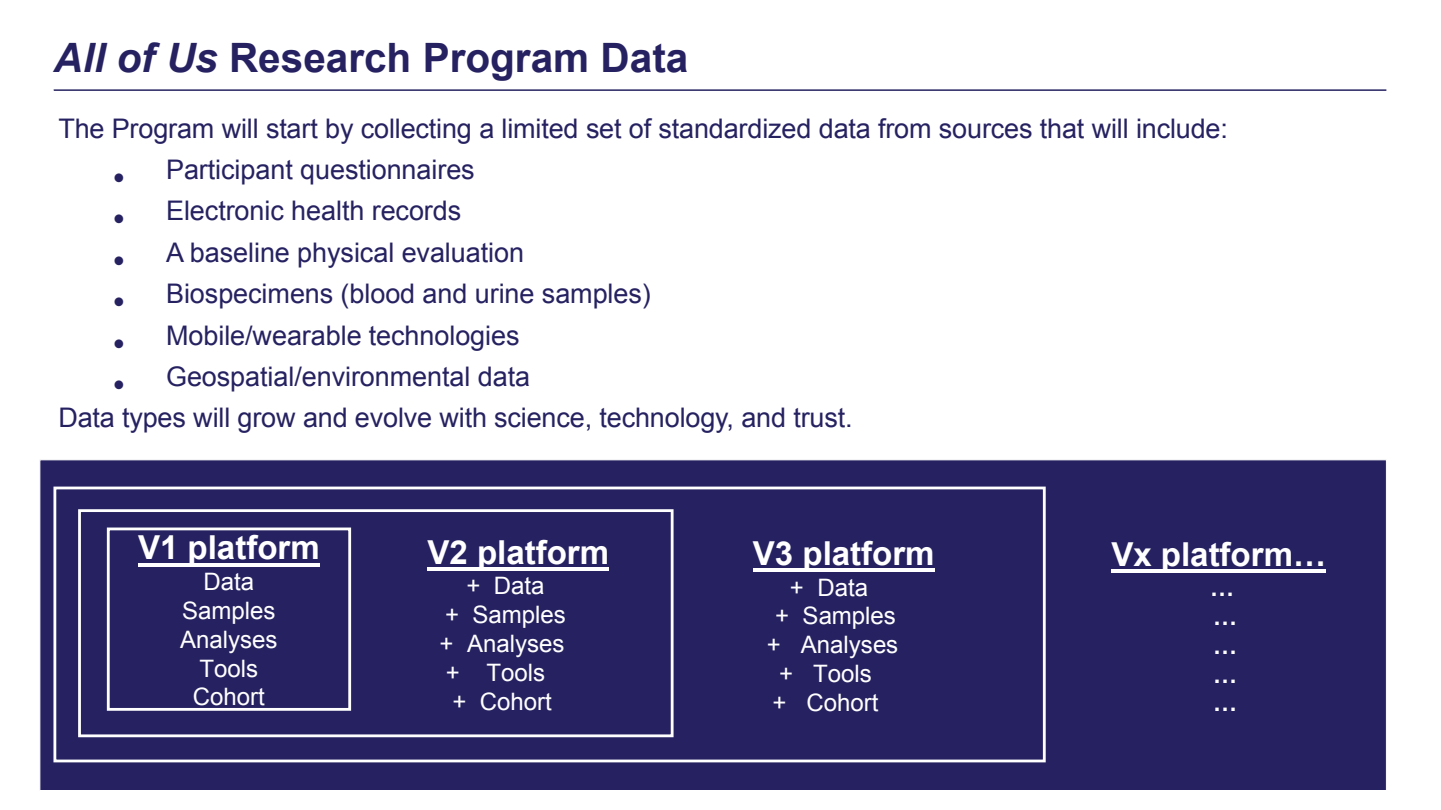
<style>
.page{position:relative;width:1441px;height:810px;background:#fff}
.page>*{position:absolute;margin:0;border:0;box-sizing:border-box;transform-origin:0 0}
.t1{font:700 40.5px "Arial";color:#262261}
.t2{font:700 33px "Arial";color:#fff}
.t3{font:27px "Arial";letter-spacing:-.005em;color:#262261}
.t4{font:24px "Arial";color:#fff}
.t5{font:700 24px "Arial";color:#fff}
.s1{font-style:italic}
.s2{font-family:"Microsoft Jheng Hei";font-size:31.05px}
</style>
<div class="page">
<hr style="left:54px;top:90px;width:1332px;height:1px;background:#262261">
<div style="left:39px;top:459px;width:1347px;height:332px;background:#262261;border:1px solid #fff"></div>
<hr style="left:1111px;top:569px;width:214px;height:4px;background:#fff">
<div style="left:53px;top:487px;width:992px;height:275px;background:#262261;border:3px solid #fff"></div>
<hr style="left:752px;top:568px;width:182px;height:4px;background:#fff">
<div style="left:78px;top:509px;width:595px;height:228px;background:#262261;border:3px solid #fff"></div>
<hr style="left:427px;top:567px;width:182px;height:4px;background:#fff">
<div style="left:107px;top:528px;width:244px;height:183px;background:#262261;border:3px solid #fff"></div>
<hr style="left:138px;top:563px;width:182px;height:4px;background:#fff">
<h1 class="t1" style="left:54px;top:31px;width:636px"><span class="s1">All of Us</span> Research Program Data</h1>
<p class="t3" style="left:58px;top:110px;width:1170px">The Program will start by collecting a limited set of standardized data from sources that will include:</p>
<p class="t3" style="left:112px;top:152px;width:364px"><span class="s2">•</span> Participant questionnaires</p>
<p class="t3" style="left:112px;top:193px;width:351px"><span class="s2">•</span> Electronic health records</p>
<p class="t3" style="left:112px;top:235px;width:413px"><span class="s2">•</span> A baseline physical evaluation</p>
<p class="t3" style="left:112px;top:276px;width:540px"><span class="s2">•</span> Biospecimens (blood and urine samples)</p>
<p class="t3" style="left:112px;top:317px;width:409px"><span class="s2">•</span> Mobile/wearable technologies</p>
<p class="t3" style="left:112px;top:359px;width:419px"><span class="s2">•</span> Geospatial/environmental data</p>
<p class="t3" style="left:58px;top:400px;width:795px">Data types will grow and evolve with science, technology, and trust.</p>
<p class="t2" style="left:138px;top:526px;width:183px">V1 platform</p>
<p class="t4" style="left:203px;top:566px;width:52px">Data</p>
<p class="t4" style="left:182px;top:595px;width:95px">Samples</p>
<p class="t4" style="left:180px;top:624px;width:99px">Analyses</p>
<p class="t4" style="left:199px;top:653px;width:60px">Tools</p>
<p class="t4" style="left:193px;top:681px;width:73px">Cohort</p>
<p class="t2" style="left:427px;top:530px;width:183px">V2 platform</p>
<p class="t4" style="left:466px;top:570px;width:80px">+ Data</p>
<p class="t4" style="left:445px;top:599px;width:122px">+ Samples</p>
<p class="t4" style="left:439px;top:628px;width:126px">+ Analyses</p>
<p class="t4" style="left:446px;top:657px;width:101px">+ Tools</p>
<p class="t4" style="left:452px;top:685px;width:101px">+ Cohort</p>
<p class="t2" style="left:753px;top:531px;width:183px">V3 platform</p>
<p class="t4" style="left:790px;top:571px;width:80px">+ Data</p>
<p class="t4" style="left:775px;top:600px;width:122px">+ Samples</p>
<p class="t4" style="left:766px;top:629px;width:133px">+ Analyses</p>
<p class="t4" style="left:779px;top:658px;width:94px">+ Tools</p>
<p class="t4" style="left:772px;top:687px;width:108px">+ Cohort</p>
<p class="t2" style="left:1111px;top:532px;width:216px">Vx platform…</p>
<p class="t5" style="left:1209px;top:572px;width:26px">…</p>
<p class="t5" style="left:1213px;top:601px;width:26px">…</p>
<p class="t5" style="left:1213px;top:629px;width:26px">…</p>
<p class="t5" style="left:1213px;top:658px;width:26px">…</p>
<p class="t5" style="left:1213px;top:687px;width:26px">…</p>
</div>
